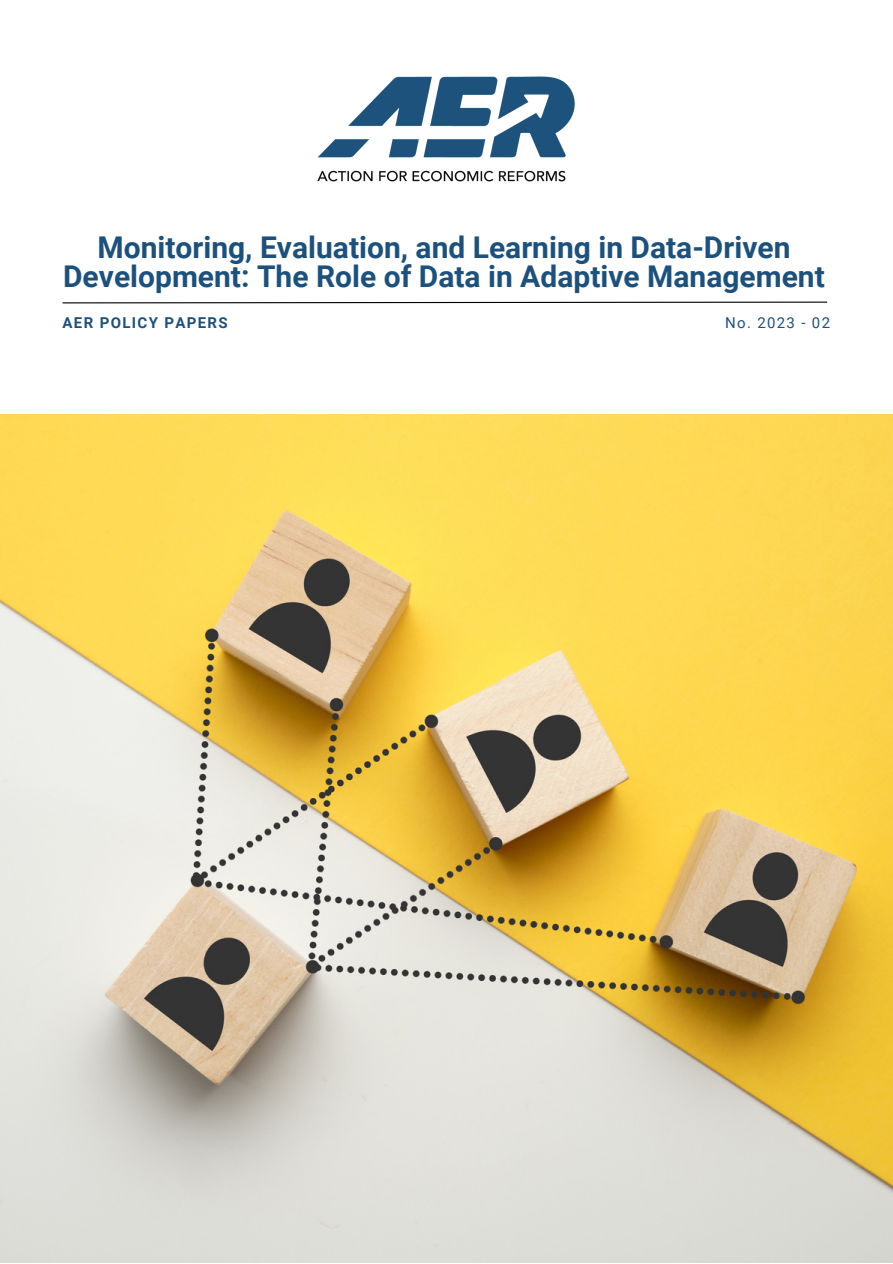
<style>
.page{position:relative;width:893px;height:1264px;background:#fff}
.page>*{position:absolute;margin:0;border:0;box-sizing:border-box;transform-origin:0 0}
.t1{font:700 30px/29.2px "Roboto";color:#1d517d;text-align:center}
.t2{font:700 15px "Roboto";letter-spacing:.09em;color:#1d517d}
.t3{font:15px "Roboto";letter-spacing:.09em;color:#1d517d}
</style>
<div class="page">
<img style="left:317px;top:76px;width:258px;height:106px">
<svg style="left:62px;top:301px;width:766px;height:3px"></svg>
<img style="left:0;top:414px;width:892px;height:847px">
<p class="t1" style="left:63px;top:233px;width:763px">Monitoring, Evaluation, and Learning in Data-Driven<br>Development: The Role of Data in Adaptive Management</p>
<p class="t2" style="left:63px;top:314px;width:167px">AER POLICY PAPERS</p>
<p class="t3" style="left:725px;top:314px;width:106px">No. 2023 - 02</p>
</div>
